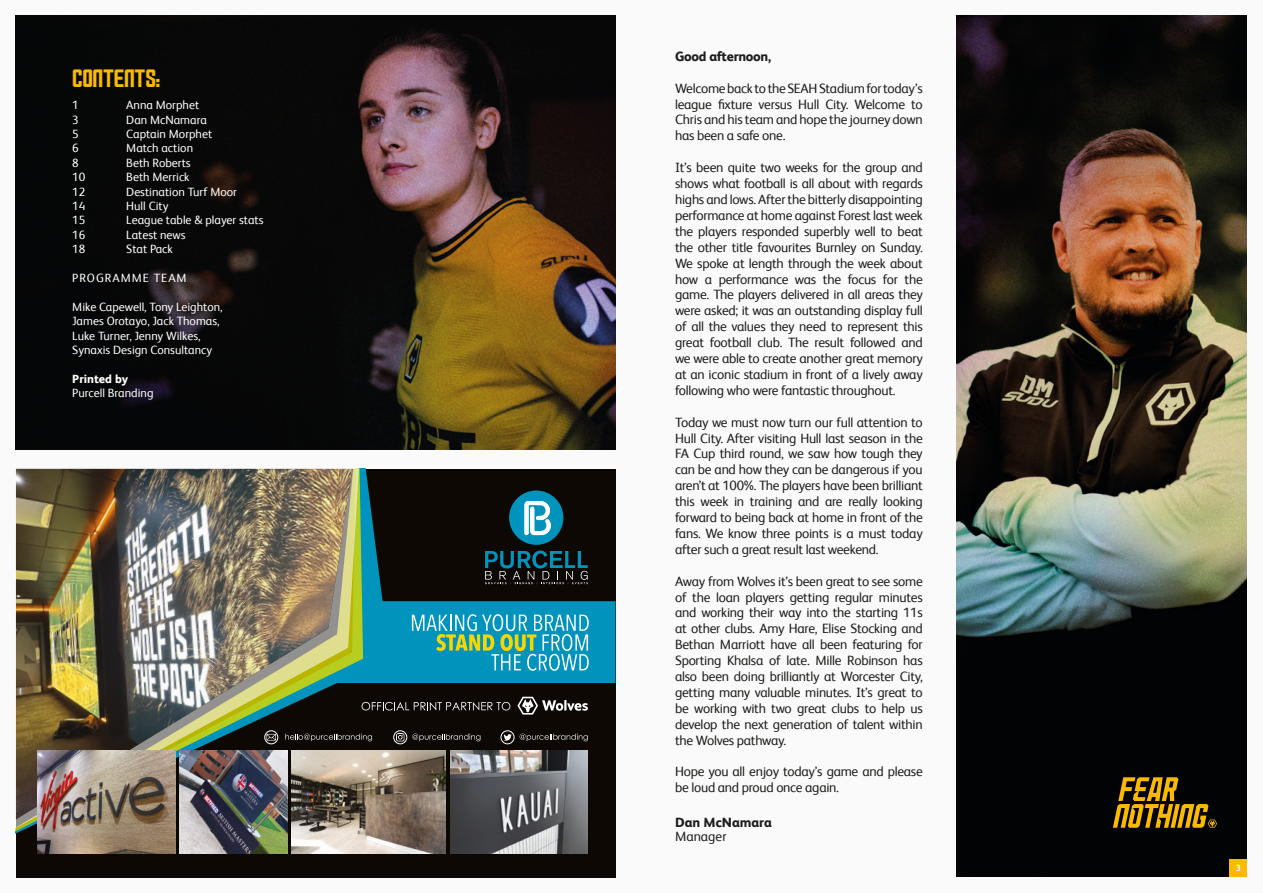
<style>
.page{position:relative;width:1263px;height:893px;background:#fafafa}
.page>*{position:absolute;margin:0;border:0;box-sizing:border-box;transform-origin:0 0}
.t1{font:26.4px "Wolves";letter-spacing:-.02em;color:#fbba00}
.t2{font:13.5px/15.9px "FS Albert Pro";letter-spacing:-.02em;color:#1d1d1b;text-align:justify}
.t3{font:800 13.5px "FS Albert Pro";letter-spacing:-.02em;color:#1d1d1b}
.t4{font:800 13.5px "FS Albert Pro";color:#1d1d1b}
.t5{font:13.5px "FS Albert Pro";color:#1d1d1b}
.t6{font:12px "FS Albert Pro";color:#fff}
.t7{font:12px "FS Albert Pro";letter-spacing:.08em;color:#fff}
.t8{font:800 12px "FS Albert Pro";color:#fff}
.t9{font:700 9px "FS Albert Pro";color:#fff}
</style>
<div class="page">
<img style="left:16px;top:16px;width:599px;height:433px">
<div style="left:16px;top:469px;width:599px;height:408px;background:#0d0803"></div>
<svg style="left:363px;top:469px;width:27px;height:282px"></svg>
<svg style="left:363px;top:601px;width:252px;height:82px;background:#1e9eb8"></svg>
<img style="left:16px;top:469px;width:347px;height:385px">
<img style="left:180px;top:750px;width:107px;height:104px">
<svg style="left:485px;top:551px;width:103px;height:33px"></svg>
<div style="left:509px;top:490px;width:54px;height:55px;background:#0094bc;border-radius:50%"></div>
<svg style="left:524px;top:501px;width:27px;height:34px"></svg>
<img style="left:37px;top:750px;width:138px;height:104px">
<img style="left:291px;top:751px;width:155px;height:103px">
<img style="left:450px;top:751px;width:138px;height:103px">
<div style="left:394px;top:731px;width:13px;height:13px;border:1px solid #fff;border-radius:50%"></div>
<svg style="left:396px;top:733px;width:8px;height:8px"></svg>
<div style="left:501px;top:731px;width:13px;height:13px;border:1px solid #fff;border-radius:50%"></div>
<svg style="left:503px;top:733px;width:9px;height:9px"></svg>
<svg style="left:412px;top:734px;width:68px;height:7px"></svg>
<div style="left:265px;top:731px;width:13px;height:13px;border:1px solid #fff;border-radius:50%"></div>
<svg style="left:285px;top:734px;width:87px;height:7px"></svg>
<svg style="left:520px;top:734px;width:68px;height:7px"></svg>
<svg style="left:266px;top:734px;width:10px;height:6px"></svg>
<svg style="left:362px;top:702px;width:148px;height:8px"></svg>
<svg style="left:517px;top:697px;width:71px;height:17px"></svg>
<img style="left:957px;top:16px;width:290px;height:860px">
<svg style="left:1113px;top:777px;width:104px;height:51px;background:#654c02"></svg>
<div style="left:1230px;top:859px;width:17px;height:17px;background:#fbba00"></div>
<p class="t1" style="left:72px;top:69px;width:90px">CONTENTS:</p>
<p class="t6" style="left:72px;top:96px;width:8px">1</p>
<p class="t6" style="left:126px;top:96px;width:74px">Anna Morphet</p>
<p class="t6" style="left:72px;top:111px;width:8px">3</p>
<p class="t6" style="left:126px;top:111px;width:82px">Dan McNamara</p>
<p class="t6" style="left:72px;top:125px;width:8px">5</p>
<p class="t6" style="left:126px;top:125px;width:87px">Captain Morphet</p>
<p class="t6" style="left:72px;top:140px;width:8px">6</p>
<p class="t6" style="left:126px;top:140px;width:68px">Match action</p>
<p class="t6" style="left:72px;top:154px;width:8px">8</p>
<p class="t6" style="left:126px;top:154px;width:66px">Beth Roberts</p>
<p class="t6" style="left:72px;top:168px;width:15px">10</p>
<p class="t6" style="left:126px;top:168px;width:65px">Beth Merrick</p>
<p class="t6" style="left:72px;top:183px;width:15px">12</p>
<p class="t6" style="left:126px;top:183px;width:112px">Destination Turf Moor</p>
<p class="t6" style="left:72px;top:197px;width:15px">14</p>
<p class="t6" style="left:126px;top:197px;width:44px">Hull City</p>
<p class="t6" style="left:72px;top:212px;width:15px">15</p>
<p class="t6" style="left:126px;top:212px;width:139px">League table &amp; player stats</p>
<p class="t6" style="left:72px;top:226px;width:15px">16</p>
<p class="t6" style="left:126px;top:226px;width:61px">Latest news</p>
<p class="t6" style="left:72px;top:240px;width:15px">18</p>
<p class="t6" style="left:126px;top:240px;width:48px">Stat Pack</p>
<p class="t7" style="left:72px;top:269px;width:116px">PROGRAMME TEAM</p>
<p class="t6" style="left:72px;top:298px;width:152px">Mike Capewell, Tony Leighton,</p>
<p class="t6" style="left:72px;top:312px;width:149px">James Orotayo, Jack Thomas,</p>
<p class="t6" style="left:72px;top:327px;width:130px">Luke Turner, Jenny Wilkes,</p>
<p class="t6" style="left:72px;top:341px;width:141px">Synaxis Design Consultancy</p>
<p class="t8" style="left:72px;top:369px;width:57px">Printed by</p>
<p class="t6" style="left:72px;top:384px;width:83px">Purcell Branding</p>
<p class="t3" style="left:675px;top:46px;width:98px">Good afternoon,</p>
<p class="t2" style="left:675px;top:79px;width:249px">Welcome back to the SEAH Stadium for today’s league fixture versus Hull City. Welcome to Chris and his team and hope the journey down has been a safe one.</p>
<p class="t2" style="left:675px;top:159px;width:249px">It’s been quite two weeks for the group and shows what football is all about with regards highs and lows. After the bitterly disappointing performance at home against Forest last week the players responded superbly well to beat the other title favourites Burnley on Sunday.<br>We spoke at length through the week about how a performance was the focus for the game. The players delivered in all areas they were asked; it was an outstanding display full of all the values they need to represent this great football club. The result followed and we were able to create another great memory at an iconic stadium in front of a lively away following who were fantastic throughout.</p>
<p class="t2" style="left:675px;top:413px;width:249px">Today we must now turn our full attention to Hull City. After visiting Hull last season in the FA Cup third round, we saw how tough they can be and how they can be dangerous if you aren’t at 100%. The players have been brilliant this week in training and are really looking forward to being back at home in front of the fans. We know three points is a must today after such a great result last weekend.</p>
<p class="t2" style="left:675px;top:572px;width:249px">Away from Wolves it’s been great to see some of the loan players getting regular minutes and working their way into the starting 11s at other clubs. Amy Hare, Elise Stocking and Bethan Marriott have all been featuring for Sporting Khalsa of late. Mille Robinson has also been doing brilliantly at Worcester City, getting many valuable minutes. It’s great to be working with two great clubs to help us develop the next generation of talent within the Wolves pathway.</p>
<p class="t2" style="left:675px;top:763px;width:249px">Hope you all enjoy today’s game and please be loud and proud once again.</p>
<p class="t4" style="left:675px;top:812px;width:98px">Dan McNamara</p>
<p class="t5" style="left:675px;top:826px;width:53px">Manager</p>
<p class="t9" style="left:1236px;top:862px;width:7px">3</p>
</div>
